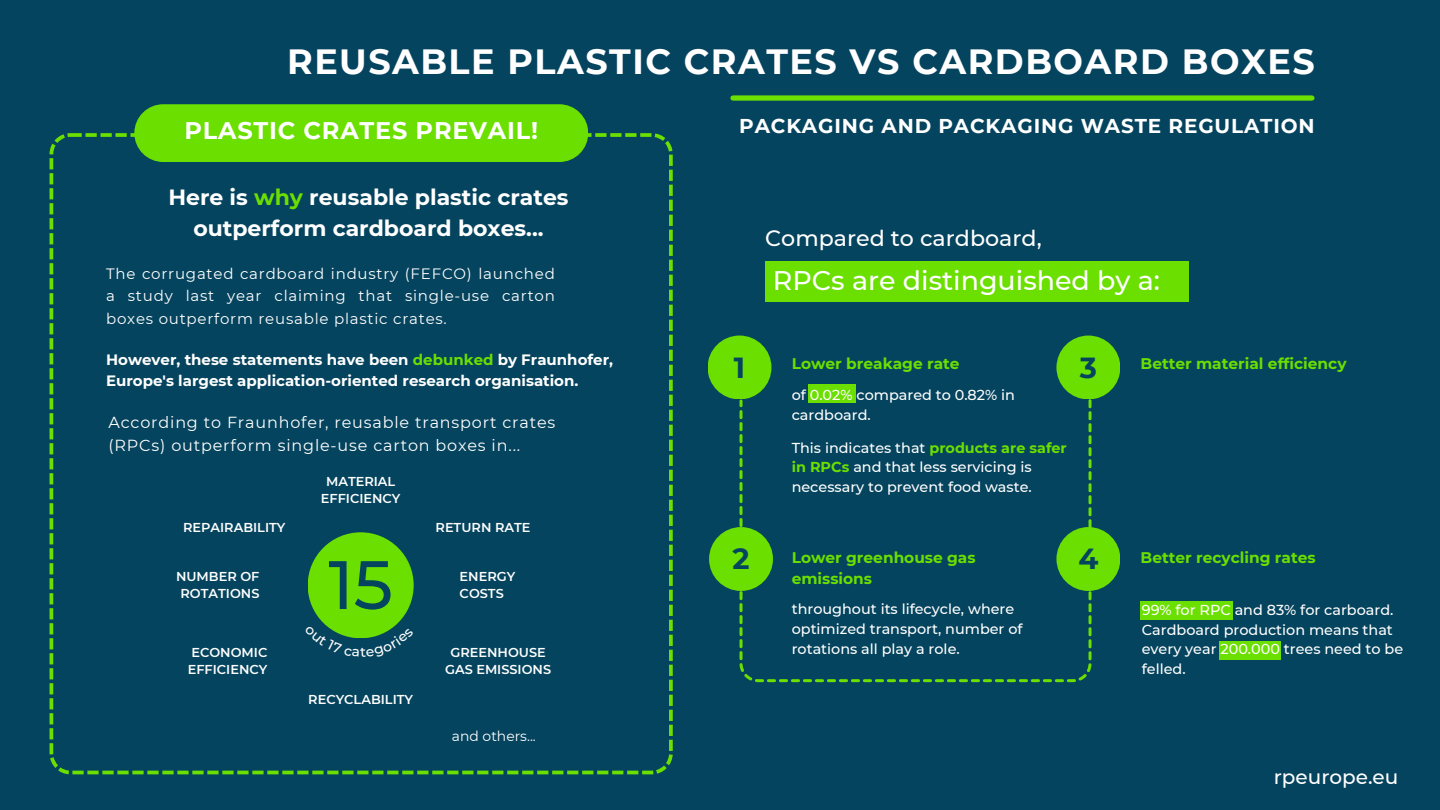
<style>
.page{position:relative;width:1440px;height:810px;background:#05445e}
.page>*{position:absolute;margin:0;border:0;box-sizing:border-box;transform-origin:0 0}
.t1{font:500 68.4px "Montserrat";color:#05445e}
.t2{font:700 35px "Montserrat";letter-spacing:.04em;color:#fff}
.t3{font:700 29px "Montserrat";color:#05445e}
.t4{font:500 26.9px "Montserrat";color:#fff}
.t5{font:700 24px "Montserrat";letter-spacing:.03em;color:#fff}
.t6{font:500 22.1px "Montserrat";color:#fff}
.t7{font:700 22px/30.8px "Montserrat";color:#fff;text-align:center}
.t8{font:700 20px "Montserrat";letter-spacing:.04em;color:#fff}
.t9{font:500 20px "Montserrat";color:#fff}
.t10{font:16px/23.2px "Montserrat";letter-spacing:.05em;color:#fff}
.t11{font:700 15.4px "Montserrat";color:#6adf00}
.t12{font:15px/22.5px "Montserrat";letter-spacing:.05em;color:#fff;text-align:justify}
.t13{font:700 15px "Montserrat";color:#fff}
.t14{font:500 14.4px/19.5px "Montserrat";color:#fff}
.t15{font:13.9px "Montserrat";color:#fff}
.t16{font:600 12.9px/17.5px "Montserrat";color:#fff;text-align:center}
.s1{color:#6adf00}
.s2{font-weight:700;color:#6adf00}
</style>
<div class="page">
<svg style="left:50px;top:133px;width:623px;height:641px"></svg>
<div style="left:134px;top:104px;width:454px;height:58px;background:#6adf00;border-radius:29px"></div>
<div style="left:278px;top:503px;width:165px;height:165px;background:#05445e;border-radius:50%"></div>
<div style="left:308px;top:532px;width:106px;height:106px;background:#6adf00;border-radius:50%"></div>
<div style="left:765px;top:261px;width:424px;height:41px;background:#6adf00"></div>
<div style="left:708px;top:336px;width:63px;height:63px;background:#6adf00;border-radius:50%"></div>
<div style="left:709px;top:527px;width:64px;height:64px;background:#6adf00;border-radius:50%"></div>
<svg style="left:740px;top:360px;width:363px;height:322px"></svg>
<div style="left:808px;top:385px;width:48px;height:18px;background:#6adf00"></div>
<div style="left:1056px;top:336px;width:64px;height:63px;background:#6adf00;border-radius:50%"></div>
<div style="left:1056px;top:527px;width:64px;height:64px;background:#6adf00;border-radius:50%"></div>
<div style="left:1141px;top:601px;width:92px;height:18px;background:#6adf00"></div>
<div style="left:1220px;top:641px;width:61px;height:19px;background:#6adf00"></div>
<div style="left:733px;top:95px;width:579px;height:6px;background:#6adf00"></div>
<svg style="left:304px;top:625px;width:110px;height:33px"></svg>
<p class="t2" style="left:287px;top:40px;width:1029px">REUSABLE PLASTIC CRATES VS CARDBOARD BOXES</p>
<p class="t5" style="left:185px;top:116px;width:355px">PLASTIC CRATES PREVAIL!</p>
<p class="t7" style="left:168px;top:182px;width:402px">Here is <span class="s1">why</span> reusable plastic crates outperform cardboard boxes...</p>
<p class="t12" style="left:106px;top:262px;width:450px">The corrugated cardboard industry (FEFCO) launched a study last year claiming that single-use carton boxes outperform reusable plastic crates.</p>
<p class="t13" style="left:106px;top:351px;width:509px">However, these statements have been <span class="s1">debunked</span> by Fraunhofer,</p>
<p class="t13" style="left:106px;top:372px;width:474px">Europe's largest application-oriented research organisation.</p>
<p class="t10" style="left:108px;top:410px;width:448px">According to Fraunhofer, reusable transport crates (RPCs) outperform single-use carton boxes in...</p>
<p class="t16" style="left:321px;top:472px;width:81px">MATERIAL<br>EFFICIENCY</p>
<p class="t16" style="left:183px;top:518px;width:104px">REPAIRABILITY</p>
<p class="t16" style="left:436px;top:518px;width:96px">RETURN RATE</p>
<p class="t16" style="left:460px;top:568px;width:57px;text-align:left">ENERGY<br>COSTS</p>
<p class="t1" style="left:328px;top:543px;width:66px">15</p>
<p class="t16" style="left:176px;top:568px;width:85px">NUMBER OF<br>ROTATIONS</p>
<p class="t16" style="left:188px;top:644px;width:81px;text-align:left">ECONOMIC<br>EFFICIENCY</p>
<p class="t16" style="left:308px;top:690px;width:106px">RECYCLABILITY</p>
<p class="t16" style="left:445px;top:644px;width:108px">GREENHOUSE<br>GAS EMISSIONS</p>
<p class="t15" style="left:452px;top:727px;width:85px">and others...</p>
<p class="t8" style="left:739px;top:114px;width:577px">PACKAGING AND PACKAGING WASTE REGULATION</p>
<p class="t6" style="left:765px;top:224px;width:278px">Compared to cardboard,</p>
<p class="t4" style="left:773px;top:264px;width:389px">RPCs are distinguished by a:</p>
<p class="t3" style="left:734px;top:349px;width:13px">1</p>
<p class="t3" style="left:732px;top:541px;width:19px">2</p>
<p class="t11" style="left:792px;top:354px;width:169px">Lower breakage rate</p>
<p class="t14" style="left:792px;top:386px;width:225px">of 0.02% compared to 0.82% in cardboard.</p>
<p class="t14" style="left:792px;top:438px;width:277px">This indicates that <span class="s2">products are safer in RPCs</span> and that less servicing is necessary to prevent food waste.</p>
<p class="t3" style="left:1080px;top:349px;width:19px">3</p>
<p class="t11" style="left:1141px;top:354px;width:207px">Better material efficiency</p>
<p class="t11" style="left:792px;top:548px;width:185px">Lower greenhouse gas</p>
<p class="t11" style="left:792px;top:569px;width:82px">emissions</p>
<p class="t14" style="left:792px;top:599px;width:232px;line-height:20.1px">throughout its lifecycle, where optimized transport, number of rotations all play a role.</p>
<p class="t3" style="left:1078px;top:541px;width:21px">4</p>
<p class="t11" style="left:1141px;top:548px;width:177px">Better recycling rates</p>
<p class="t14" style="left:1142px;top:601px;width:263px">99% for RPC and 83% for carboard.<br>Cardboard production means that every year 200.000 trees need to be felled.</p>
<p class="t9" style="left:1274px;top:764px;width:126px">rpeurope.eu</p>
</div>
